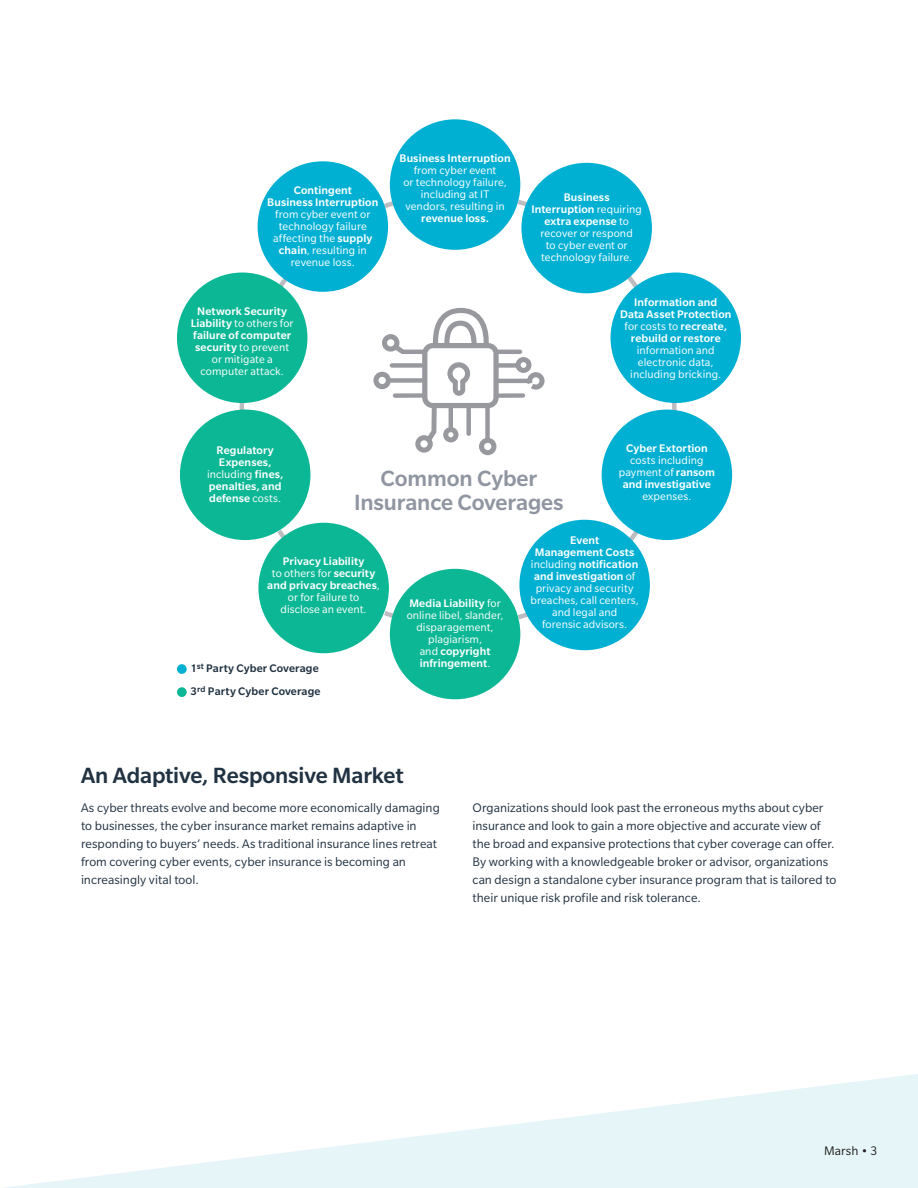
<style>
.page{position:relative;width:918px;height:1188px;background:#fff}
.page>*{position:absolute;margin:0;border:0;box-sizing:border-box;transform-origin:0 0}
.Body_Text_9_12{font:500 24px/24px "Slate Pro";letter-spacing:-.005em;color:#8f95a1;text-align:center}
.Body_Subhead_2_16_18{font:500 24px "Slate Pro";letter-spacing:-.005em;color:#213242}
.Body_Text_9_12-2{font:13.5px/18px "Slate Pro";letter-spacing:.005em;color:#213242}
.t1{font:13.5px "Slate Pro";letter-spacing:.005em;color:#231f20}
.Body_Text_9_12-3{font:12px/12px "Slate Pro";letter-spacing:.01em;color:#fff;text-align:center}
.Body_Text_9_12-4{font:500 12px/12px "Slate Pro";letter-spacing:.01em;color:#fff;text-align:center}
.Body_Text_9_12-5{font:500 12px "Slate Pro";letter-spacing:.01em;color:#213242}
.s1{font-weight:500}
.s2{font-weight:400}
</style>
<div class="page">
<svg style="left:3px;top:1074px;width:915px;height:114px;fill:#edf7f9"></svg>
<svg style="left:237px;top:189px;width:442px;height:441px"></svg>
<div style="left:521px;top:163px;width:131px;height:130px;background:#00b0d3;border-radius:50%"></div>
<div style="left:611px;top:273px;width:130px;height:130px;background:#00b0d3;border-radius:50%"></div>
<div style="left:602px;top:410px;width:130px;height:130px;background:#00b0d3;border-radius:50%"></div>
<div style="left:519px;top:520px;width:131px;height:130px;background:#00b0d3;border-radius:50%"></div>
<div style="left:177px;top:273px;width:130px;height:130px;background:#0cb795;border-radius:50%"></div>
<div style="left:258px;top:161px;width:130px;height:131px;background:#00b0d3;border-radius:50%"></div>
<div style="left:180px;top:410px;width:130px;height:130px;background:#0cb795;border-radius:50%"></div>
<div style="left:258px;top:523px;width:131px;height:130px;background:#0cb795;border-radius:50%"></div>
<div style="left:390px;top:119px;width:130px;height:131px;background:#00b0d3;border-radius:50%"></div>
<div style="left:390px;top:569px;width:130px;height:130px;background:#0cb795;border-radius:50%"></div>
<svg style="left:373px;top:371px;width:19px;height:19px"></svg>
<div style="left:388px;top:378px;width:38px;height:5px;border:2px solid #98999f;border-radius:2px"></div>
<div style="left:496px;top:363px;width:24px;height:5px;border:2px solid #98999f;border-radius:2px"></div>
<div style="left:390px;top:363px;width:34px;height:5px;border:2px solid #98999f;border-radius:2px"></div>
<div style="left:393px;top:393px;width:31px;height:5px;border:2px solid #98999f;border-radius:2px"></div>
<svg style="left:515px;top:356px;width:30px;height:34px"></svg>
<div style="left:495px;top:379px;width:35px;height:4px;border:2px solid #98999f;border-radius:2px"></div>
<div style="left:400px;top:350px;width:26px;height:4px;border:2px solid #98999f;border-radius:2px"></div>
<div style="left:494px;top:350px;width:28px;height:4px;border:2px solid #98999f;border-radius:2px"></div>
<div style="left:495px;top:393px;width:30px;height:5px;border:2px solid #98999f;border-radius:2px"></div>
<svg style="left:415px;top:307px;width:84px;height:279px"></svg>
<svg style="left:381px;top:333px;width:24px;height:21px"></svg>
<div style="left:177px;top:664px;width:10px;height:10px;background:#00b0d3;border-radius:50%"></div>
<div style="left:177px;top:687px;width:10px;height:10px;background:#0cb795;border-radius:50%"></div>
<p class="Body_Text_9_12-3" style="left:267px;top:185px;width:113px"><span class="s1">Contingent<br>Business Interruption </span>from cyber event or technology failure affecting the <span class="s1">supply chain</span>, resulting in revenue loss.</p>
<p class="Body_Text_9_12-4" style="left:191px;top:305px;width:104px">Network Security<br>Liability <span class="s2">to others for </span>failure of computer security <span class="s2">to prevent or mitigate a computer attack.</span></p>
<p class="Body_Text_9_12-3" style="left:399px;top:152px;width:113px"><span class="s1">Business Interruption </span>from cyber event<br>or technology failure, including at IT vendors, resulting in <span class="s1">revenue loss.</span></p>
<p class="Body_Text_9_12-3" style="left:531px;top:191px;width:112px"><span class="s1">Business<br>Interruption</span> requiring <span class="s1">extra expense</span> to recover or respond<br>to cyber event or technology failure.</p>
<p class="Body_Text_9_12-4" style="left:620px;top:296px;width:113px">Information and<br>Data Asset Protection <span class="s2">for costs to</span> recreate, rebuild or restore <span class="s2">information and electronic data, including bricking.</span></p>
<p class="Body_Text_9_12-4" style="left:619px;top:442px;width:98px">Cyber Extortion <span class="s2">costs including payment of</span> ransom and investigative <span class="s2">expenses.</span></p>
<p class="Body_Text_9_12-3" style="left:531px;top:534px;width:110px"><span class="s1">Event<br>Management Costs </span>including <span class="s1">notification and investigation</span> of privacy and security breaches, call centers, and legal and<br>forensic advisors.</p>
<p class="Body_Text_9_12-4" style="left:207px;top:444px;width:78px">Regulatory<br>Expenses, <span class="s2">including</span> fines, penalties, and defense <span class="s2">costs.</span></p>
<p class="Body_Text_9_12" style="left:354px;top:466px;width:211px">Common Cyber<br>Insurance Coverages</p>
<p class="Body_Text_9_12-4" style="left:267px;top:555px;width:114px">Privacy Liability<br><span class="s2">to others for</span> security and privacy breaches<span class="s2">, or for failure to disclose an event.</span></p>
<p class="Body_Text_9_12-3" style="left:407px;top:597px;width:98px"><span class="s1">Media Liability</span> for online libel, slander, disparagement, plagiarism,<br>and <span class="s1">copyright infringement</span>.</p>
<p class="Body_Text_9_12-5" style="left:190px;top:662px;width:130px">1<sup>st</sup> Party Cyber Coverage</p>
<p class="Body_Text_9_12-5" style="left:190px;top:685px;width:132px">3<sup>rd</sup> Party Cyber Coverage</p>
<p class="Body_Subhead_2_16_18" style="left:81px;top:762px;width:324px">An Adaptive, Responsive Market</p>
<p class="Body_Text_9_12-2" style="left:81px;top:799px;width:360px">As cyber threats evolve and become more economically damaging to businesses, the cyber insurance market remains adaptive in responding to buyers’ needs. As traditional insurance lines retreat from covering cyber events, cyber insurance is becoming an increasingly vital tool.</p>
<p class="Body_Text_9_12-2" style="left:472px;top:799px;width:365px">Organizations should look past the erroneous myths about cyber insurance and look to gain a more objective and accurate view of the broad and expansive protections that cyber coverage can offer.<br>By working with a knowledgeable broker or advisor, organizations can design a standalone cyber insurance program that is tailored to their unique risk profile and risk tolerance.</p>
<p class="t1" style="left:824px;top:1144px;width:55px">Marsh • 3</p>
</div>
